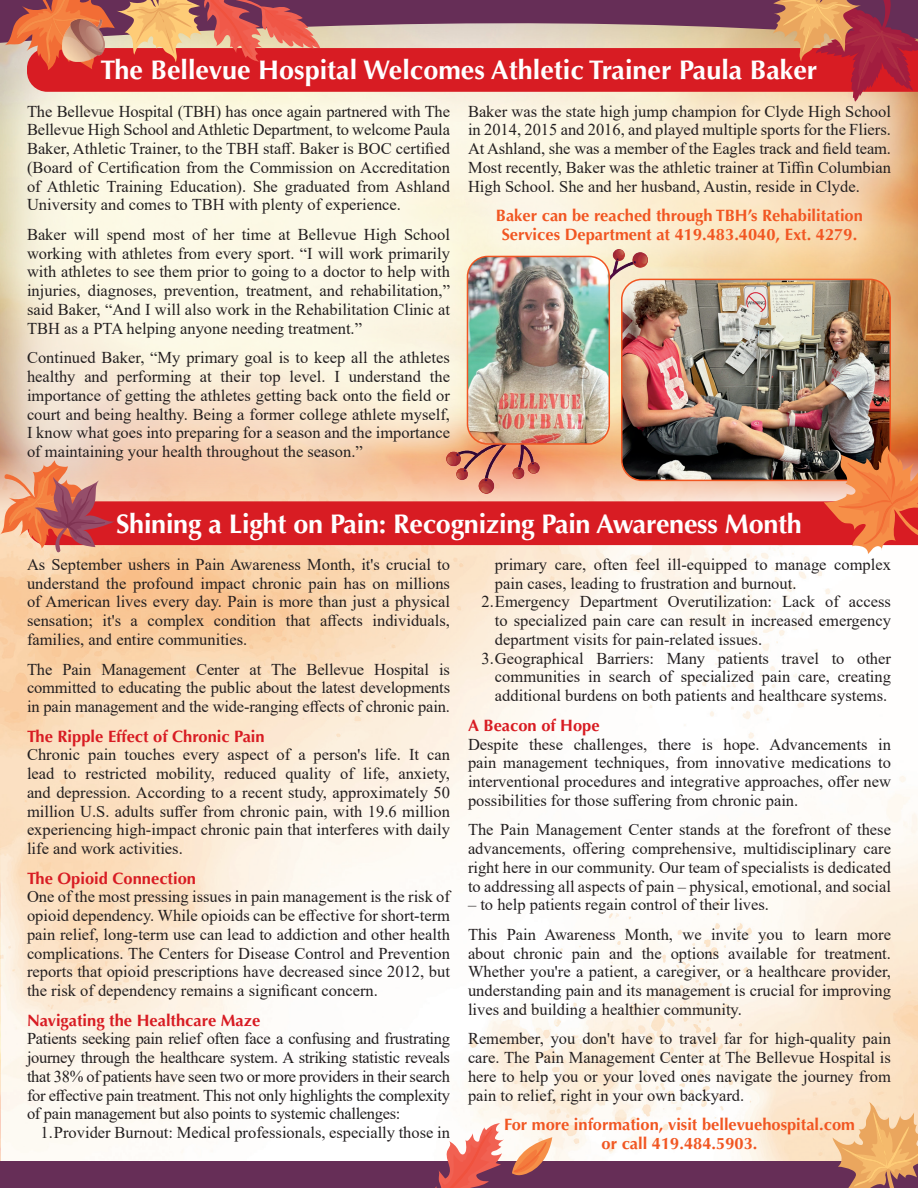
<style>
.page{position:relative;width:918px;height:1188px;background:#fff}
.page>*{position:absolute;margin:0;border:0;box-sizing:border-box;transform-origin:0 0}
.t1{font:700 27px "Optima LT Pro";letter-spacing:-.01em;color:#fff}
.t2{font:16.5px/18.8px "Times New Roman";color:#231f20;text-align:justify}
.t3{font:700 16.5px/18.8px "Optima LT Pro";color:#f15622;text-align:center}
.t4{font:700 16.5px "Optima LT Pro";color:#d81c23}
</style>
<div class="page">
<img style="left:0;top:554px;width:918px;height:607px">
<div style="left:0;top:1161px;width:918px;height:27px;background:#662e57"></div>
<div style="left:0;top:60px;width:918px;height:445px;background:#fff;opacity:.5"></div>
<img style="left:622px;top:279px;width:268px;height:167px">
<div style="left:621px;top:279px;width:270px;height:202px;border:2px solid #f15622;border-radius:20px"></div>
<svg style="left:4px;top:0;width:914px;height:102px;background:#c85f5d"></svg>
<svg style="left:832px;top:1102px;width:86px;height:86px;background:#e1ae7f"></svg>
<svg style="left:0;top:446px;width:918px;height:108px;background:#d97767"></svg>
<svg style="left:434px;top:1123px;width:70px;height:65px"></svg>
<svg style="left:512px;top:1137px;width:40px;height:38px"></svg>
<img style="left:63px;top:20px;width:41px;height:41px">
<img style="left:603px;top:249px;width:44px;height:40px">
<img style="left:446px;top:344px;width:116px;height:149px">
<img style="left:467px;top:256px;width:142px;height:188px">
<div style="left:467px;top:256px;width:143px;height:189px;border:2px solid #f15622;border-radius:20px"></div>
<p class="t1" style="left:101px;top:53px;width:718px">The Bellevue Hospital Welcomes Athletic Trainer Paula Baker</p>
<p class="t2" style="left:27px;top:101px;width:425px">The Bellevue Hospital (TBH) has once again partnered with The Bellevue High School and Athletic Department, to welcome Paula Baker, Athletic Trainer, to the TBH staff. Baker is BOC certified (Board of Certification from the Commission on Accreditation of Athletic Training Education). She graduated from Ashland University and comes to TBH with plenty of experience.</p>
<p class="t2" style="left:27px;top:225px;width:425px">Baker will spend most of her time at Bellevue High School working with athletes from every sport. “I will work primarily with athletes to see them prior to going to a doctor to help with injuries, diagnoses, prevention, treatment, and rehabilitation,” said Baker, “And I will also work in the Rehabilitation Clinic at TBH as a PTA helping anyone needing treatment.”</p>
<p class="t2" style="left:27px;top:348px;width:425px">Continued Baker, “My primary goal is to keep all the athletes healthy and performing at their top level. I understand the importance of getting the athletes getting back onto the field or court and being healthy. Being a former college athlete myself, I know what goes into preparing for a season and the importance of maintaining your health throughout the season.”</p>
<p class="t2" style="left:468px;top:101px;width:425px">Baker was the state high jump champion for Clyde High School in 2014, 2015 and 2016, and played multiple sports for the Fliers.<br>At Ashland, she was a member of the Eagles track and field team.<br>Most recently, Baker was the athletic trainer at Tiffin Columbian High School. She and her husband, Austin, reside in Clyde.</p>
<p class="t3" style="left:496px;top:206px;width:369px">Baker can be reached through TBH’s Rehabilitation<br>Services Department at 419.483.4040, Ext. 4279.</p>
<p class="t1" style="left:116px;top:506px;width:687px">Shining a Light on Pain: Recognizing Pain Awareness Month</p>
<p class="t2" style="left:27px;top:555px;width:425px">As September ushers in Pain Awareness Month, it's crucial to understand the profound impact chronic pain has on millions of American lives every day. Pain is more than just a physical sensation; it's a complex condition that affects individuals, families, and entire communities.</p>
<p class="t2" style="left:27px;top:659px;width:425px">The Pain Management Center at The Bellevue Hospital is committed to educating the public about the latest developments in pain management and the wide-ranging effects of chronic pain.</p>
<p class="t4" style="left:27px;top:725px;width:239px">The Ripple Effect of Chronic Pain</p>
<p class="t2" style="left:27px;top:745px;width:425px">Chronic pain touches every aspect of a person's life. It can lead to restricted mobility, reduced quality of life, anxiety, and depression. According to a recent study, approximately 50 million U.S. adults suffer from chronic pain, with 19.6 million experiencing high-impact chronic pain that interferes with daily life and work activities.</p>
<p class="t4" style="left:27px;top:867px;width:171px">The Opioid Connection</p>
<p class="t2" style="left:27px;top:887px;width:425px">One of the most pressing issues in pain management is the risk of opioid dependency. While opioids can be effective for short-term pain relief, long-term use can lead to addiction and other health complications. The Centers for Disease Control and Prevention reports that opioid prescriptions have decreased since 2012, but the risk of dependency remains a significant concern.</p>
<p class="t4" style="left:27px;top:1010px;width:235px">Navigating the Healthcare Maze</p>
<p class="t2" style="left:27px;top:1029px;width:425px">Patients seeking pain relief often face a confusing and frustrating journey through the healthcare system. A striking statistic reveals that 38% of patients have seen two or more providers in their search for effective pain treatment. This not only highlights the complexity of pain management but also points to systemic challenges:</p>
<p class="t2" style="left:40px;top:1123px;width:411px">1.Provider Burnout: Medical professionals, especially those in</p>
<p class="t2" style="left:495px;top:555px;width:398px">primary care, often feel ill-equipped to manage complex pain cases, leading to frustration and burnout.</p>
<p class="t2" style="left:495px;top:592px;width:398px;text-indent:-13px">2.Emergency Department Overutilization: Lack of access to specialized pain care can result in increased emergency department visits for pain-related issues.</p>
<p class="t2" style="left:495px;top:648px;width:398px;text-indent:-13px">3.Geographical Barriers: Many patients travel to other communities in search of specialized pain care, creating additional burdens on both patients and healthcare systems.</p>
<p class="t4" style="left:468px;top:715px;width:133px">A Beacon of Hope</p>
<p class="t2" style="left:468px;top:734px;width:425px">Despite these challenges, there is hope. Advancements in pain management techniques, from innovative medications to interventional procedures and integrative approaches, offer new possibilities for those suffering from chronic pain.</p>
<p class="t2" style="left:468px;top:820px;width:425px">The Pain Management Center stands at the forefront of these advancements, offering comprehensive, multidisciplinary care right here in our community. Our team of specialists is dedicated to addressing all aspects of pain – physical, emotional, and social</p>
<p class="t2" style="left:468px;top:895px;width:303px">– to help patients regain control of their lives.</p>
<p class="t2" style="left:468px;top:924px;width:425px">This Pain Awareness Month, we invite you to learn more about chronic pain and the options available for treatment.<br>Whether you're a patient, a caregiver, or a healthcare provider, understanding pain and its management is crucial for improving lives and building a healthier community.</p>
<p class="t2" style="left:468px;top:1029px;width:425px">Remember, you don't have to travel far for high-quality pain care. The Pain Management Center at The Bellevue Hospital is here to help you or your loved ones navigate the journey from pain to relief, right in your own backyard.</p>
<p class="t3" style="left:504px;top:1115px;width:352px">For more information, visit bellevuehospital.com or call 419.484.5903.</p>
</div>
